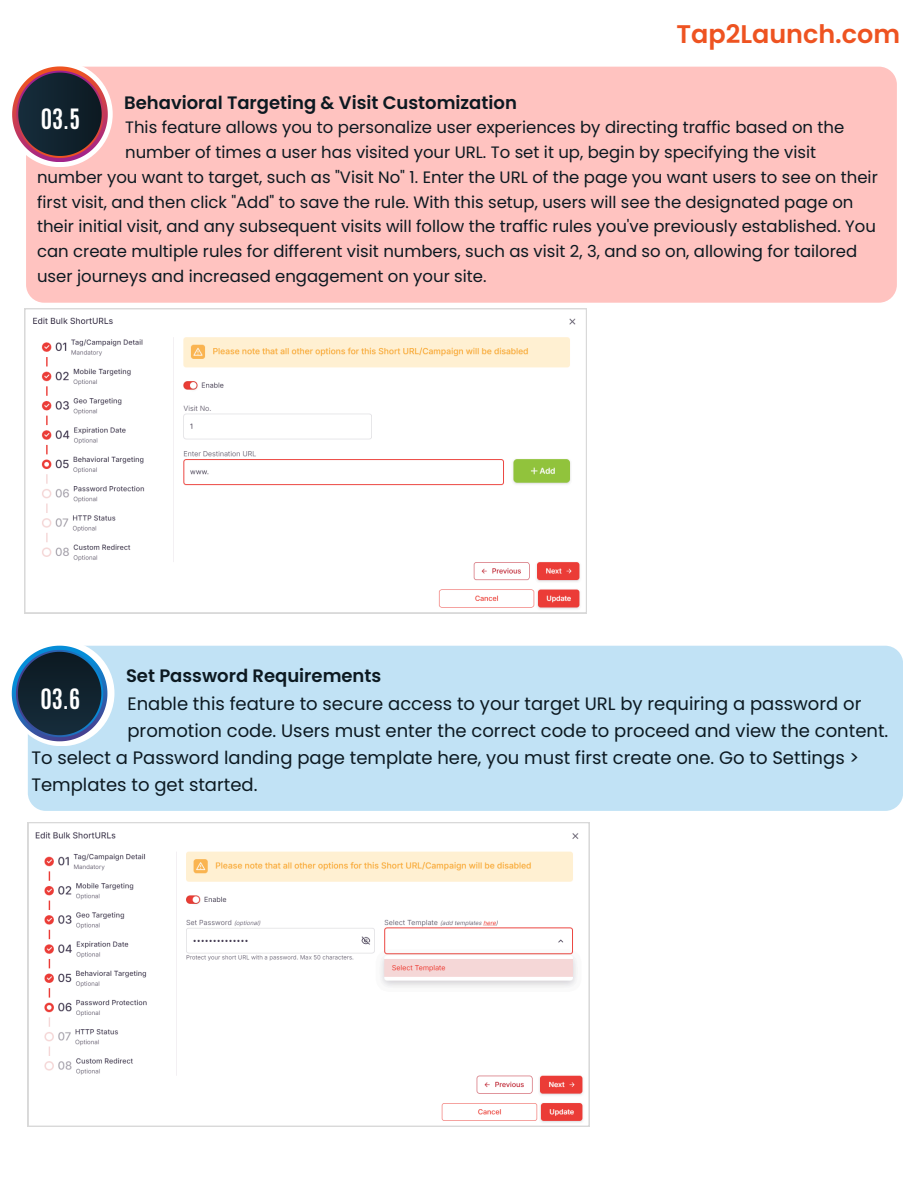
<style>
.page{position:relative;width:918px;height:1188px;background:#fff}
.page>*{position:absolute;margin:0;border:0;box-sizing:border-box;transform-origin:0 0}
.t1{font:600 25.5px "Poppins";color:#ee5321}
.t2{font:700 23.4px "Antonio";color:#fff}
.t3{font:18px "Poppins";color:#0c1921}
.t4{font:600 18px "Poppins";color:#0c1921}
.t5{font:16.5px "Poppins";color:#0c1921}
</style>
<div class="page">
<svg style="left:24px;top:308px;width:563px;height:305px"></svg>
<div style="left:26px;top:67px;width:871px;height:236px;background:#ffc3c0;border-radius:18px"></div>
<div style="left:7px;top:61px;width:106px;height:106px;background:#fff;border-radius:50%"></div>
<svg style="left:12px;top:67px;width:96px;height:94px"></svg>
<svg style="left:28px;top:822px;width:561px;height:305px"></svg>
<div style="left:28px;top:646px;width:875px;height:165px;background:#c1e2f5;border-radius:18px"></div>
<div style="left:9px;top:640px;width:105px;height:106px;background:#fff;border-radius:50%"></div>
<svg style="left:12px;top:646px;width:95px;height:95px"></svg>
<h3 class="t1" style="left:676px;top:16px;width:225px">Tap2Launch.com</h3>
<p class="t4" style="left:124px;top:90px;width:394px">Behavioral Targeting &amp; Visit Customization</p>
<p class="t2" style="left:41px;top:102px;width:41px">03.5</p>
<h1 class="t5" style="left:125px;top:116px;width:721px">This feature allows you to personalize user experiences by directing traffic based on the</h1>
<h1 class="t5" style="left:125px;top:141px;width:693px">number of times a user has visited your URL. To set it up, begin by specifying the visit</h1>
<h1 class="t5" style="left:37px;top:166px;width:842px">number you want to target, such as "Visit No" 1. Enter the URL of the page you want users to see on their</h1>
<h1 class="t5" style="left:37px;top:190px;width:818px">first visit, and then click "Add" to save the rule. With this setup, users will see the designated page on</h1>
<h1 class="t5" style="left:37px;top:215px;width:840px">their initial visit, and any subsequent visits will follow the traffic rules you've previously established. You</h1>
<h1 class="t5" style="left:37px;top:240px;width:822px">can create multiple rules for different visit numbers, such as visit 2, 3, and so on, allowing for tailored</h1>
<h1 class="t5" style="left:37px;top:265px;width:451px">user journeys and increased engagement on your site.</h1>
<p class="t4" style="left:126px;top:664px;width:257px">Set Password Requirements</p>
<h3 class="t2" style="left:40px;top:682px;width:41px">03.6</h3>
<h1 class="t3" style="left:127px;top:691px;width:735px">Enable this feature to secure access to your target URL by requiring a password or</h1>
<h1 class="t3" style="left:127px;top:718px;width:762px">promotion code. Users must enter the correct code to proceed and view the content.</h1>
<h1 class="t3" style="left:31px;top:745px;width:829px">To select a Password landing page template here, you must first create one. Go to Settings &gt;</h1>
<h1 class="t3" style="left:31px;top:772px;width:228px">Templates to get started.</h1>
</div>
